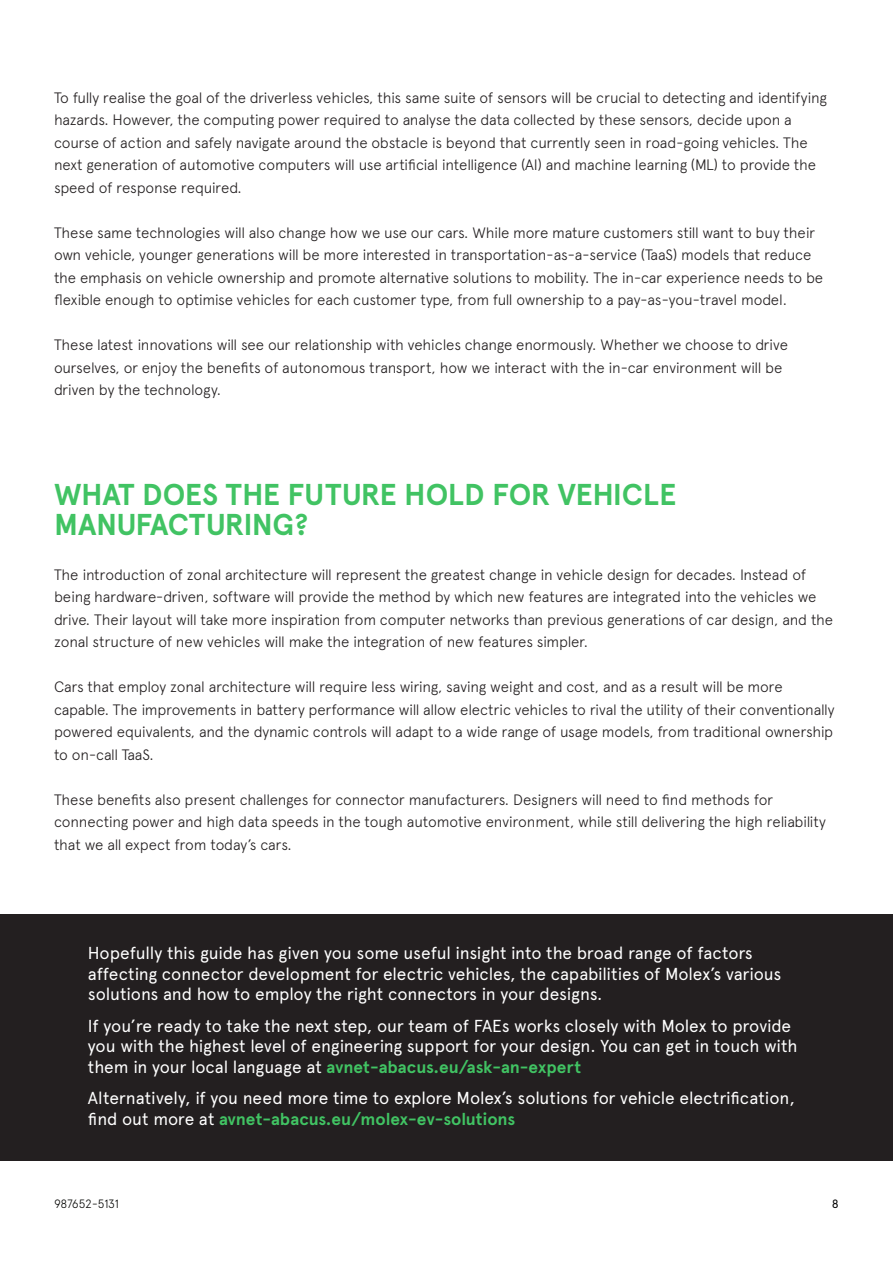
<style>
.page{position:relative;width:893px;height:1263px;background:#fff}
.page>*{position:absolute;margin:0;border:0;box-sizing:border-box;transform-origin:0 0}
.Body_Sub_Header_-_K{font:700 30px/30px "Apercu Avnet";letter-spacing:-.015em;color:#41c363}
.Body_Main_Text{font:17.25px/20.7px "Apercu Avnet";letter-spacing:-.01em;color:#fff}
.Body_Main_Text-2{font:300 15px/22.5px "Apercu Avnet";letter-spacing:-.015em;color:#231f20}
.Body_Main_Text-3{font:300 12px "Apercu Avnet";letter-spacing:-.02em;color:#040503}
.t1{font:12px "Apercu Avnet";color:#000}
.s1{font-weight:700;color:#41c363}
</style>
<div class="page">
<div style="left:0;top:915px;width:893px;height:246px;background:#231f20"></div>
<p class="Body_Main_Text-2" style="left:54px;top:85px;width:774px">To fully realise the goal of the driverless vehicles, this same suite of sensors will be crucial to detecting and identifying hazards. However, the computing power required to analyse the data collected by these sensors, decide upon a course of action and safely navigate around the obstacle is beyond that currently seen in road-going vehicles. The next generation of automotive computers will use artificial intelligence (AI) and machine learning (ML) to provide the speed of response required.</p>
<p class="Body_Main_Text-2" style="left:54px;top:220px;width:771px">These same technologies will also change how we use our cars. While more mature customers still want to buy their own vehicle, younger generations will be more interested in transportation-as-a-service (TaaS) models that reduce the emphasis on vehicle ownership and promote alternative solutions to mobility. The in-car experience needs to be flexible enough to optimise vehicles for each customer type, from full ownership to a pay-as-you-travel model.</p>
<p class="Body_Main_Text-2" style="left:54px;top:332px;width:735px">These latest innovations will see our relationship with vehicles change enormously. Whether we choose to drive ourselves, or enjoy the benefits of autonomous transport, how we interact with the in-car environment will be driven by the technology.</p>
<p class="Body_Sub_Header_-_K" style="left:54px;top:477px;width:624px">WHAT DOES THE FUTURE HOLD FOR VEHICLE<br>MANUFACTURING?</p>
<p class="Body_Main_Text-2" style="left:54px;top:562px;width:781px">The introduction of zonal architecture will represent the greatest change in vehicle design for decades. Instead of being hardware-driven, software will provide the method by which new features are integrated into the vehicles we drive. Their layout will take more inspiration from computer networks than previous generations of car design, and the zonal structure of new vehicles will make the integration of new features simpler.</p>
<p class="Body_Main_Text-2" style="left:54px;top:674px;width:782px">Cars that employ zonal architecture will require less wiring, saving weight and cost, and as a result will be more capable. The improvements in battery performance will allow electric vehicles to rival the utility of their conventionally powered equivalents, and the dynamic controls will adapt to a wide range of usage models, from traditional ownership to on-call TaaS.</p>
<p class="Body_Main_Text-2" style="left:54px;top:787px;width:773px">These benefits also present challenges for connector manufacturers. Designers will need to find methods for connecting power and high data speeds in the tough automotive environment, while still delivering the high reliability that we all expect from today’s cars.</p>
<p class="Body_Main_Text" style="left:88px;top:941px;width:695px">Hopefully this guide has given you some useful insight into the broad range of factors affecting connector development for electric vehicles, the capabilities of Molex’s various solutions and how to employ the right connectors in your designs.</p>
<p class="Body_Main_Text" style="left:88px;top:1014px;width:711px">If you’re ready to take the next step, our team of FAEs works closely with Molex to provide you with the highest level of engineering support for your design. You can get in touch with them in your local language at <span class="s1">avnet-abacus.eu/ask-an-expert</span></p>
<p class="Body_Main_Text" style="left:88px;top:1086px;width:708px">Alternatively, if you need more time to explore Molex’s solutions for vehicle electrification, find out more at <span class="s1">avnet-abacus.eu/molex-ev-solutions</span></p>
<p class="Body_Main_Text-3" style="left:54px;top:1194px;width:66px">987652-5131</p>
<p class="t1" style="left:832px;top:1194px;width:9px">8</p>
</div>
